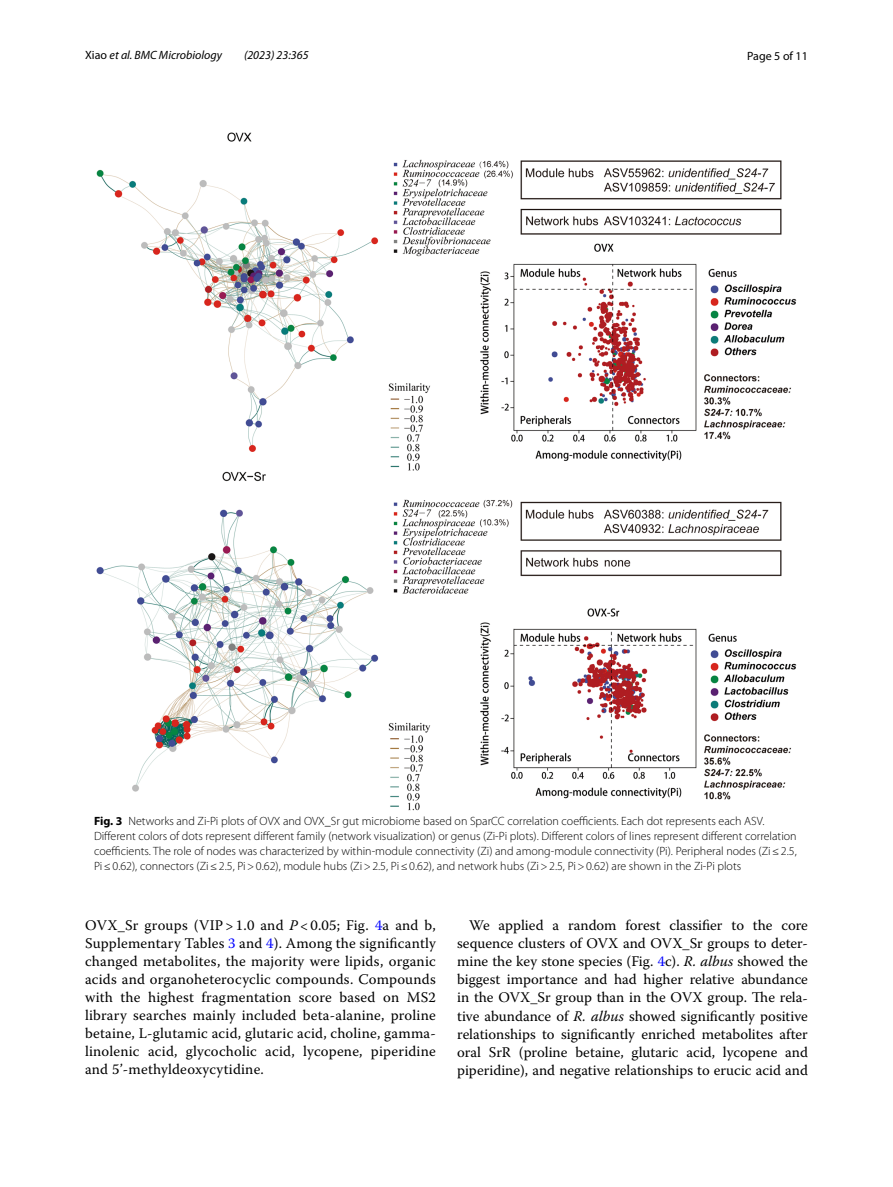
<style>
.page{position:relative;width:893px;height:1187px;background:#fff}
.page>*{position:absolute;margin:0;border:0;box-sizing:border-box;transform-origin:0 0}
.t1{font:14.7px/18px "Warnock Pro";letter-spacing:.005em;color:#000;text-align:justify}
.t2{font:300 12px/15px "Myriad Pro";color:#000}
.t3{font:italic 12px "Myriad Pro";color:#000}
.t4{font:12px "Myriad Pro";color:#000}
.s1{font-style:normal}
.s2{font-weight:700}
.s3{font-style:italic}
.s4{color:#00f}
</style>
<div class="page">
<img style="left:96px;top:133px;width:701px;height:677px">
<p class="t3" style="left:85px;top:48px;width:139px"><span class="s1">Xiao</span> et al. BMC Microbiology</p>
<p class="t3" style="left:244px;top:48px;width:66px">(2023) 23:365</p>
<p class="t4" style="left:747px;top:48px;width:62px">Page 5 of 11</p>
<p class="t2" style="left:94px;top:814px;width:704px"><span class="s2">Fig. 3</span> Networks and Zi-Pi plots of OVX and OVX_Sr gut microbiome based on SparCC correlation coefficients. Each dot represents each ASV.<br>Different colors of dots represent different family (network visualization) or genus (Zi-Pi plots). Different colors of lines represent different correlation coefficients. The role of nodes was characterized by within-module connectivity (Zi) and among-module connectivity (Pi). Peripheral nodes (Zi≤2.5, Pi≤0.62), connectors (Zi≤2.5, Pi&gt;0.62), module hubs (Zi&gt;2.5, Pi≤0.62), and network hubs (Zi&gt;2.5, Pi&gt;0.62) are shown in the Zi-Pi plots</p>
<p class="t1" style="left:85px;top:916px;width:352px">OVX_Sr groups (VIP &gt; 1.0 and <span class="s3">P</span> &lt; 0.05; Fig. <span class="s4">4</span>a and b, Supplementary Tables <span class="s4">3</span> and <span class="s4">4</span>). Among the significantly changed metabolites, the majority were lipids, organic acids and organoheterocyclic compounds. Compounds with the highest fragmentation score based on MS2 library searches mainly included beta-alanine, proline betaine, L-glutamic acid, glutaric acid, choline, gamma&shy;linolenic acid, glycocholic acid, lycopene, piperidine and 5’-methyldeoxycytidine.</p>
<p class="t1" style="left:457px;top:916px;width:352px;text-indent:12px">We applied a random forest classifier to the core sequence clusters of OVX and OVX_Sr groups to deter&shy;mine the key stone species (Fig. <span class="s4">4</span>c). <span class="s3">R. albus</span> showed the biggest importance and had higher relative abundance in the OVX_Sr group than in the OVX group. The rela&shy;tive abundance of <span class="s3">R. albus</span> showed significantly positive relationships to significantly enriched metabolites after oral SrR (proline betaine, glutaric acid, lycopene and piperidine), and negative relationships to erucic acid and</p>
</div>
